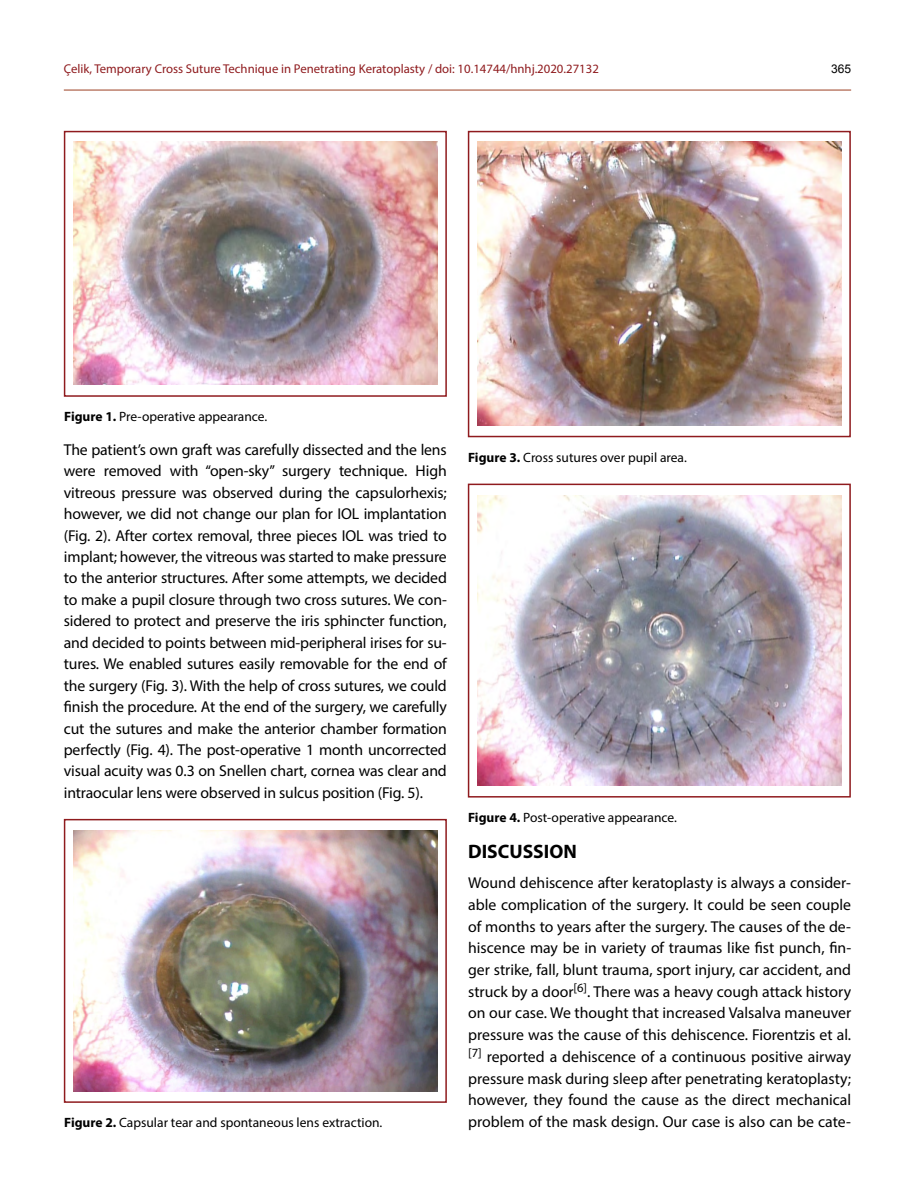
<style>
.page{position:relative;width:915px;height:1191px;background:#fff}
.page>*{position:absolute;margin:0;border:0;box-sizing:border-box;transform-origin:0 0}
.t1{font:700 19.5px "Myriad Pro";color:#000}
.t2{font:15.75px/21.5px "Myriad Pro";letter-spacing:-.01em;color:#000;text-align:justify}
.t3{font:13.5px "Myriad Pro";color:#000}
.t4{font:12.75px "Myriad Pro";color:#8f1b1e}
.t5{font:12px "Arial";color:#000}
.s1{font-weight:700}
</style>
<div class="page">
<hr style="left:64px;top:89px;width:786px;height:2px;background:#bd7f6c">
<div style="left:64px;top:131px;width:382px;height:266px;border:2px solid #8f1b1e"></div>
<img style="left:73px;top:142px;width:364px;height:243px">
<div style="left:64px;top:819px;width:382px;height:283px;border:2px solid #8f1b1e"></div>
<img style="left:73px;top:830px;width:364px;height:261px">
<div style="left:467px;top:131px;width:383px;height:306px;border:2px solid #8f1b1e"></div>
<img style="left:477px;top:142px;width:364px;height:283px">
<div style="left:467px;top:483px;width:383px;height:314px;border:2px solid #8f1b1e"></div>
<img style="left:477px;top:496px;width:364px;height:289px">
<p class="t4" style="left:64px;top:61px;width:536px">Çelik, Temporary Cross Suture Technique in Penetrating Keratoplasty / doi: 10.14744/hnhj.2020.27132</p>
<p class="t5" style="left:830px;top:60px;width:22px">365</p>
<p class="t3" style="left:64px;top:408px;width:204px"><span class="s1">Figure 1.</span> Pre-operative appearance.</p>
<p class="t2" style="left:64px;top:438px;width:384px">The patient’s own graft was carefully dissected and the lens were removed with “open-sky” surgery technique. High vitreous pressure was observed during the capsulorhexis; however, we did not change our plan for IOL implantation (Fig. 2). After cortex removal, three pieces IOL was tried to implant; however, the vitreous was started to make pressure to the anterior structures. After some attempts, we decided to make a pupil closure through two cross sutures. We con&shy;sidered to protect and preserve the iris sphincter function, and decided to points between mid-peripheral irises for su&shy;tures. We enabled sutures easily removable for the end of the surgery (Fig. 3). With the help of cross sutures, we could finish the procedure. At the end of the surgery, we carefully cut the sutures and make the anterior chamber formation perfectly (Fig. 4). The post-operative 1 month uncorrected visual acuity was 0.3 on Snellen chart, cornea was clear and intraocular lens were observed in sulcus position (Fig. 5).</p>
<p class="t3" style="left:64px;top:1114px;width:319px"><span class="s1">Figure 2.</span> Capsular tear and spontaneous lens extraction.</p>
<p class="t3" style="left:468px;top:449px;width:220px"><span class="s1">Figure 3.</span> Cross sutures over pupil area.</p>
<p class="t3" style="left:468px;top:809px;width:210px"><span class="s1">Figure 4.</span> Post-operative appearance.</p>
<p class="t1" style="left:468px;top:838px;width:110px">DISCUSSION</p>
<p class="t2" style="left:468px;top:871px;width:384px">Wound dehiscence after keratoplasty is always a consider&shy;able complication of the surgery. It could be seen couple of months to years after the surgery. The causes of the de&shy;hiscence may be in variety of traumas like fist punch, fin&shy;ger strike, fall, blunt trauma, sport injury, car accident, and struck by a door<sup>[6]</sup>. There was a heavy cough attack history on our case. We thought that increased Valsalva maneuver pressure was the cause of this dehiscence. Fiorentzis et al. <sup>[7]</sup> reported a dehiscence of a continuous positive airway pressure mask during sleep after penetrating keratoplasty; however, they found the cause as the direct mechanical problem of the mask design. Our case is also can be cate-</p>
</div>
